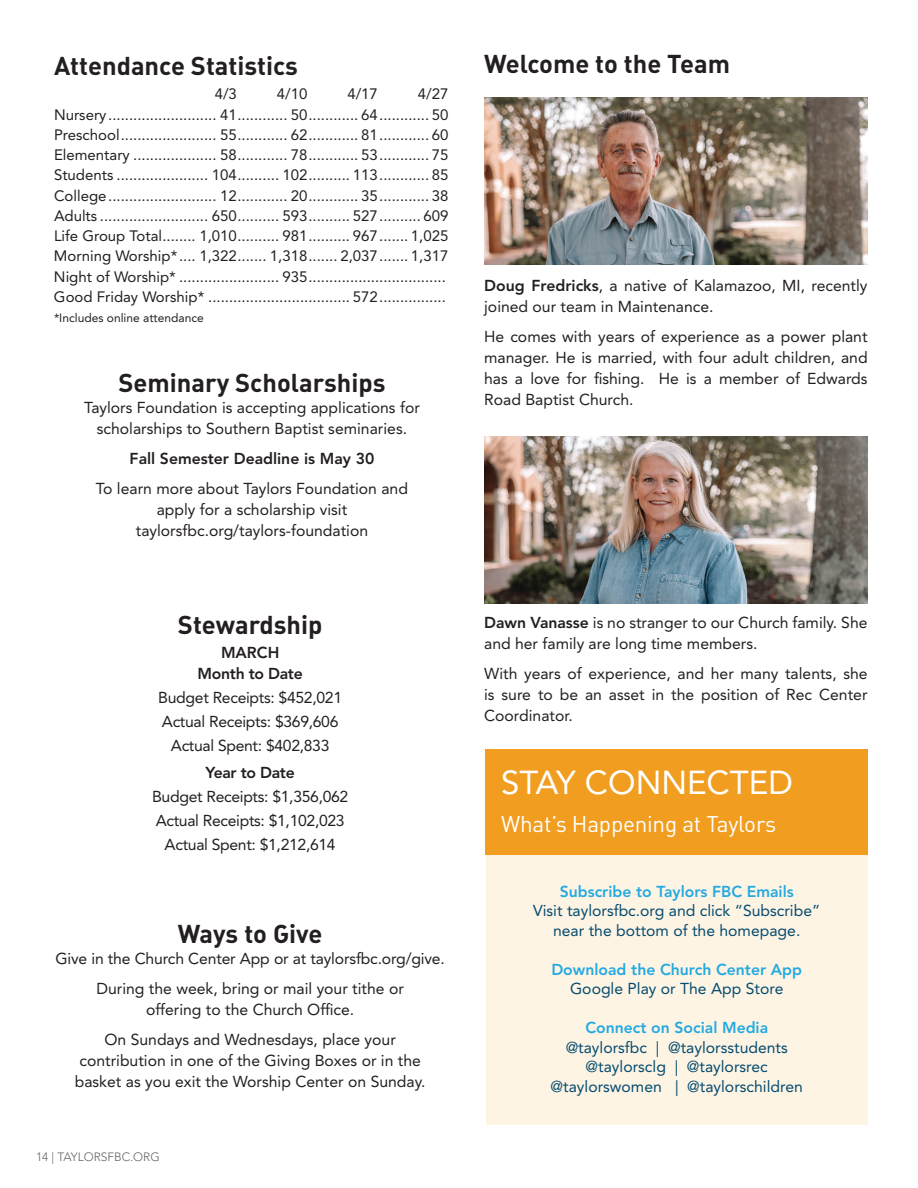
<style>
.page{position:relative;width:918px;height:1188px;background:#fff}
.page>*{position:absolute;margin:0;border:0;box-sizing:border-box;transform-origin:0 0}
.t1{font:33px "Avenir LT Std";color:#fff}
.t2{font:25.5px "DIN Bold Alternate";color:#231f20}
.t3{font:22.5px "DIN";letter-spacing:-.01em;color:#fff}
.t4{font:15.75px/21px "Avenir LT Std";color:#231f20;text-align:center}
.t5{font:15.75px/19.5px "Avenir LT Std";color:#044b6f;text-align:center}
.t6{font:15.75px/24px "Avenir LT Std";letter-spacing:-.02em;color:#231f20;text-align:center}
.t7{font:800 15.75px "Avenir LT Std";color:#24aae1}
.t8{font:800 15.75px "Avenir LT Std";color:#231f20}
.t9{font:800 15.75px/21px "Avenir LT Std";letter-spacing:-.02em;color:#231f20;text-align:center}
.t10{font:15px/20.2px "Avenir LT Std";color:#231f20}
.t11{font:12px "Avenir LT Std";color:#231f20}
.t12{font:300 12px "Avenir LT Std";color:#231f20}
.s1{font-weight:800}
</style>
<div class="page">
<img style="left:484px;top:436px;width:384px;height:167px">
<img style="left:484px;top:98px;width:384px;height:167px">
<div style="left:486px;top:749px;width:382px;height:376px;background:#fef4e4"></div>
<div style="left:485px;top:749px;width:383px;height:106px;background:#f19d1f"></div>
<h2 class="t2" style="left:54px;top:49px;width:246px">Attendance Statistics</h2>
<p class="t10" style="left:215px;top:84px;width:24px">4/3</p>
<p class="t10" style="left:277px;top:84px;width:32px">4/10</p>
<p class="t10" style="left:347px;top:84px;width:32px">4/17</p>
<p class="t10" style="left:54px;top:84px;width:396px;text-indent:364px">4/27<br>Nursery.......................... 41............ 50............ 64............ 50<br>Preschool....................... 55............ 62............ 81............ 60<br>Elementary .................... 58............ 78............ 53............ 75<br>Students ...................... 104.......... 102.......... 113............ 85<br>College.......................... 12............ 20............ 35............ 38<br>Adults .......................... 650.......... 593.......... 527.......... 609<br>Life Group Total........ 1,010.......... 981.......... 967....... 1,025<br>Morning Worship* .... 1,322....... 1,318....... 2,037....... 1,317<br>Night of Worship* ........................ 935.................................<br>Good Friday Worship* .................................. 572................</p>
<p class="t11" style="left:54px;top:311px;width:151px">*Includes online attendance</p>
<h2 class="t2" style="left:118px;top:366px;width:269px">Seminary Scholarships</h2>
<p class="t4" style="left:84px;top:397px;width:337px">Taylors Foundation is accepting applications for scholarships to Southern Baptist seminaries.</p>
<p class="t8" style="left:130px;top:449px;width:246px">Fall Semester Deadline is May 30</p>
<p class="t4" style="left:96px;top:478px;width:314px">To learn more about Taylors Foundation and apply for a scholarship visit taylorsfbc.org/taylors-foundation</p>
<h2 class="t2" style="left:178px;top:608px;width:146px">Stewardship</h2>
<p class="t9" style="left:198px;top:642px;width:107px">MARCH<br>Month to Date</p>
<p class="t6" style="left:158px;top:685px;width:185px">Budget Receipts: $452,021<br>Actual Receipts: $369,606<br>Actual Spent: $402,833</p>
<p class="t9" style="left:206px;top:762px;width:91px">Year to Date</p>
<p class="t6" style="left:152px;top:784px;width:198px">Budget Receipts: $1,356,062<br>Actual Receipts: $1,102,023<br>Actual Spent: $1,212,614</p>
<h2 class="t2" style="left:178px;top:917px;width:146px">Ways to Give</h2>
<p class="t4" style="left:56px;top:943px;width:391px;line-height:30px">Give in the Church Center App or at taylorsfbc.org/give.<br>During the week, bring or mail your tithe or</p>
<p class="t4" style="left:104px;top:994px;width:293px;line-height:30px">offering to the Church Office.<br>On Sundays and Wednesdays, place your</p>
<p class="t4" style="left:75px;top:1050px;width:352px;text-align:left">contribution in one of the Giving Boxes or in the basket as you exit the Worship Center on Sunday.</p>
<p class="t12" style="left:36px;top:1150px;width:125px">14 | TAYLORSFBC.ORG</p>
<h2 class="t2" style="left:484px;top:47px;width:247px">Welcome to the Team</h2>
<p class="t4" style="left:484px;top:275px;width:385px;text-align:left"><span class="s1">Doug Fredricks</span>, a native of Kalamazoo, MI, recently joined our team in Maintenance.</p>
<p class="t4" style="left:484px;top:326px;width:385px;text-align:justify">He comes with years of experience as a power plant manager. He is married, with four adult children, and has a love for fishing. He is a member of Edwards Road Baptist Church.</p>
<p class="t4" style="left:484px;top:612px;width:385px;text-align:left"><span class="s1">Dawn Vanasse</span> is no stranger to our Church family. She and her family are long time members.</p>
<p class="t4" style="left:484px;top:663px;width:385px;text-align:justify">With years of experience, and her many talents, she is sure to be an asset in the position of Rec Center Coordinator.</p>
<h1 class="t1" style="left:501px;top:763px;width:293px">STAY CONNECTED</h1>
<h3 class="t3" style="left:501px;top:810px;width:277px">What’s Happening at Taylors</h3>
<p class="t7" style="left:560px;top:882px;width:236px">Subscribe to Taylors FBC Emails</p>
<p class="t5" style="left:533px;top:901px;width:289px">Visit taylorsfbc.org and click “Subscribe” near the bottom of the homepage.</p>
<p class="t7" style="left:551px;top:960px;width:252px">Download the Church Center App</p>
<p class="t5" style="left:570px;top:979px;width:215px">Google Play or The App Store</p>
<p class="t7" style="left:585px;top:1018px;width:184px">Connect on Social Media</p>
<p class="t5" style="left:551px;top:1037px;width:254px">@taylorsfbc | @taylorsstudents @taylorsclg | @taylorsrec @taylorswomen | @taylorschildren</p>
</div>
